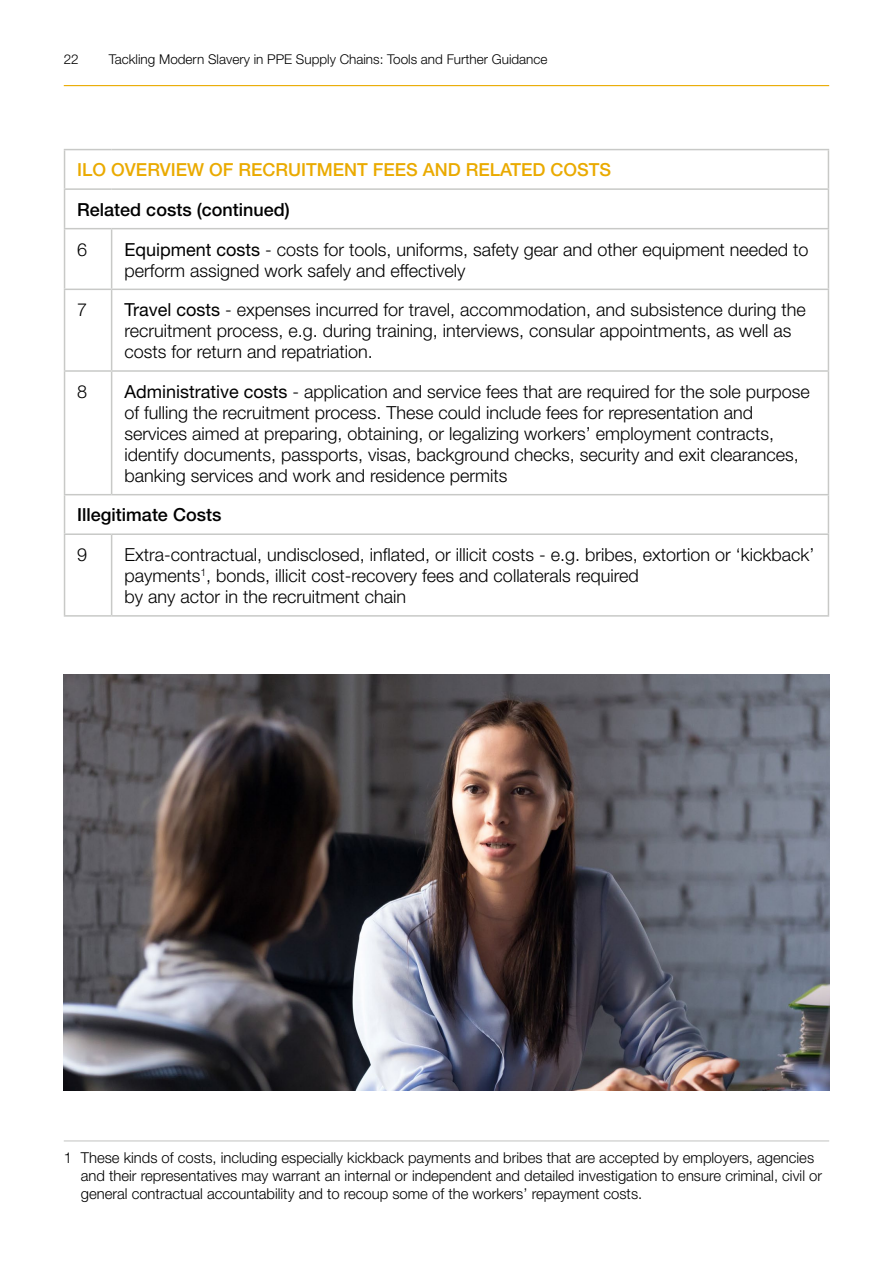
<style>
.page{position:relative;width:893px;height:1263px;background:#fff}
.page>*{position:absolute;margin:0;border:0;box-sizing:border-box;transform-origin:0 0}
.t1{font:300 18px/21px "Helvetica Neue";color:#000}
.t2{font:500 18px "Helvetica Neue";color:#eaaa00}
.t3{font:500 18px "Helvetica Neue";color:#000}
.t4{font:300 15px/18px "Helvetica Neue";color:#000}
.t5{font:300 13.5px "Helvetica Neue";color:#000}
.s1{font-weight:400}
</style>
<div class="page">
<hr style="left:64px;top:85px;width:765px;height:1px;background:#eaaa00">
<hr style="left:64px;top:1140px;width:765px;height:1px;background:#c8c9c7">
<hr style="left:828px;top:150px;width:1px;height:38px;background:#c8c9c7">
<hr style="left:828px;top:190px;width:1px;height:38px;background:#c8c9c7">
<hr style="left:828px;top:495px;width:1px;height:38px;background:#c8c9c7">
<hr style="left:64px;top:149px;width:48px;height:1px;background:#c8c9c7">
<hr style="left:64px;top:150px;width:1px;height:38px;background:#c8c9c7">
<hr style="left:112px;top:149px;width:717px;height:1px;background:#c8c9c7">
<hr style="left:64px;top:188px;width:48px;height:2px;background:#c8c9c7">
<hr style="left:64px;top:190px;width:1px;height:38px;background:#c8c9c7">
<hr style="left:112px;top:188px;width:717px;height:2px;background:#c8c9c7">
<hr style="left:64px;top:228px;width:48px;height:1px;background:#c8c9c7">
<hr style="left:64px;top:229px;width:1px;height:60px;background:#c8c9c7">
<hr style="left:112px;top:228px;width:717px;height:1px;background:#c8c9c7">
<hr style="left:111px;top:229px;width:1px;height:60px;background:#c8c9c7">
<hr style="left:828px;top:229px;width:1px;height:60px;background:#c8c9c7">
<hr style="left:64px;top:289px;width:48px;height:1px;background:#c8c9c7">
<hr style="left:64px;top:290px;width:1px;height:80px;background:#c8c9c7">
<hr style="left:112px;top:289px;width:717px;height:1px;background:#c8c9c7">
<hr style="left:111px;top:290px;width:1px;height:80px;background:#c8c9c7">
<hr style="left:828px;top:290px;width:1px;height:80px;background:#c8c9c7">
<hr style="left:64px;top:370px;width:48px;height:2px;background:#c8c9c7">
<hr style="left:64px;top:372px;width:1px;height:122px;background:#c8c9c7">
<hr style="left:112px;top:370px;width:717px;height:2px;background:#c8c9c7">
<hr style="left:111px;top:372px;width:1px;height:122px;background:#c8c9c7">
<hr style="left:828px;top:372px;width:1px;height:122px;background:#c8c9c7">
<hr style="left:64px;top:494px;width:48px;height:1px;background:#c8c9c7">
<hr style="left:64px;top:495px;width:1px;height:38px;background:#c8c9c7">
<hr style="left:112px;top:494px;width:717px;height:1px;background:#c8c9c7">
<hr style="left:64px;top:533px;width:48px;height:2px;background:#c8c9c7">
<hr style="left:64px;top:535px;width:1px;height:80px;background:#c8c9c7">
<hr style="left:112px;top:533px;width:717px;height:2px;background:#c8c9c7">
<hr style="left:111px;top:535px;width:1px;height:80px;background:#c8c9c7">
<hr style="left:828px;top:535px;width:1px;height:80px;background:#c8c9c7">
<hr style="left:64px;top:615px;width:48px;height:2px;background:#c8c9c7">
<hr style="left:112px;top:615px;width:717px;height:2px;background:#c8c9c7">
<img style="left:64px;top:674px;width:765px;height:417px">
<p class="t5" style="left:64px;top:51px;width:17px">22</p>
<p class="t5" style="left:109px;top:51px;width:440px">Tackling Modern Slavery in PPE Supply Chains: Tools and Further Guidance</p>
<p class="t2" style="left:77px;top:159px;width:535px">ILO OVERVIEW OF RECRUITMENT FEES AND RELATED COSTS</p>
<p class="t3" style="left:77px;top:199px;width:214px">Related costs (continued)</p>
<p class="t1" style="left:77px;top:238px;width:12px">6</p>
<p class="t1" style="left:124px;top:238px;width:686px"><span class="s1">Equipment costs</span> - costs for tools, uniforms, safety gear and other equipment needed to perform assigned work safely and effectively</p>
<p class="t1" style="left:77px;top:299px;width:12px">7</p>
<p class="t1" style="left:124px;top:299px;width:683px"><span class="s1">Travel costs</span> - expenses incurred for travel, accommodation, and subsistence during the recruitment process, e.g. during training, interviews, consular appointments, as well as costs for return and repatriation.</p>
<p class="t1" style="left:77px;top:381px;width:12px">8</p>
<p class="t1" style="left:124px;top:381px;width:687px"><span class="s1">Administrative costs</span> - application and service fees that are required for the sole purpose of fulling the recruitment process. These could include fees for representation and services aimed at preparing, obtaining, or legalizing workers’ employment contracts, identify documents, passports, visas, background checks, security and exit clearances, banking services and work and residence permits</p>
<p class="t3" style="left:77px;top:504px;width:146px">Illegitimate Costs</p>
<p class="t1" style="left:77px;top:544px;width:12px">9</p>
<p class="t1" style="left:124px;top:544px;width:692px">Extra-contractual, undisclosed, inflated, or illicit costs - e.g. bribes, extortion or ‘kickback’ payments<sup>1</sup>, bonds, illicit cost-recovery fees and collaterals required<br>by any actor in the recruitment chain</p>
<p class="t4" style="left:81px;top:1148px;width:743px;text-indent:-17px">1 These kinds of costs, including especially kickback payments and bribes that are accepted by employers, agencies and their representatives may warrant an internal or independent and detailed investigation to ensure criminal, civil or general contractual accountability and to recoup some of the workers’ repayment costs.</p>
</div>
